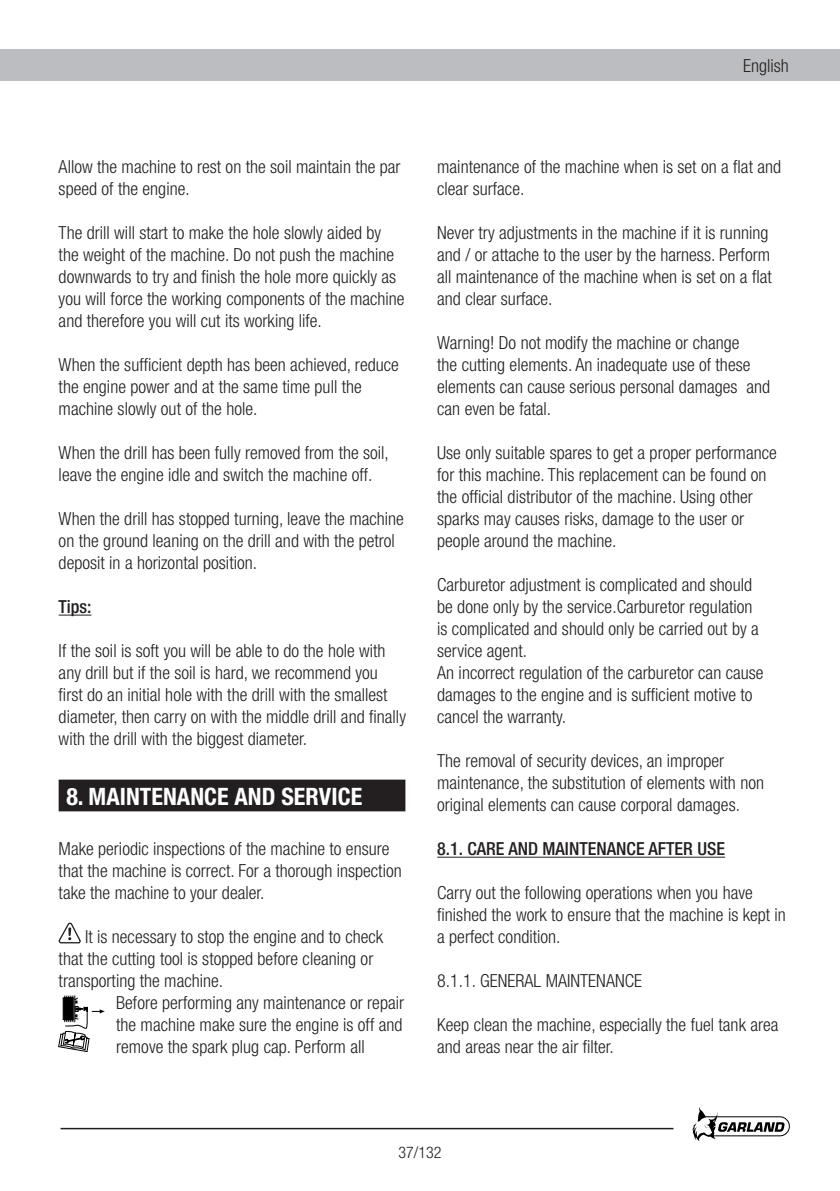
<style>
.page{position:relative;width:840px;height:1191px;background:#fff}
.page>*{position:absolute;margin:0;border:0;box-sizing:border-box;transform-origin:0 0}
.t1{font:700 condensed 24px "Helvetica Neue";color:#fff}
.t2{font:300 condensed 18px/22px "Helvetica Neue";color:#231f20}
.t3{font:500 condensed 18px "Helvetica Neue";color:#231f20}
.t4{font:300 condensed 16px "Helvetica Neue";color:#231f20}
</style>
<div class="page">
<div style="left:0;top:50px;width:839px;height:31px;background:#bcbdc0"></div>
<svg style="left:692px;top:1107px;width:97px;height:34px"></svg>
<hr style="left:60px;top:1127px;width:613px;height:2px;background:#231f20">
<hr style="left:59px;top:614px;width:32px;height:1px;background:#231f20">
<div style="left:60px;top:780px;width:344px;height:30px;background:#231f20"></div>
<div style="left:59px;top:779px;width:346px;height:32px;border:2px solid #231f20"></div>
<svg style="left:58px;top:923px;width:23px;height:21px"></svg>
<svg style="left:58px;top:995px;width:47px;height:57px"></svg>
<div style="left:63px;top:997px;width:10px;height:23px;background:#000;border:1px solid #000"></div>
<hr style="left:437px;top:856px;width:287px;height:1px;background:#231f20">
<p class="t2" style="left:742px;top:55px;width:47px">English</p>
<p class="t2" style="left:59px;top:156px;width:343px">Allow the machine to rest on the soil maintain the par speed of the engine.</p>
<p class="t2" style="left:59px;top:222px;width:347px">The drill will start to make the hole slowly aided by the weight of the machine. Do not push the machine downwards to try and finish the hole more quickly as you will force the working components of the machine and therefore you will cut its working life.</p>
<p class="t2" style="left:59px;top:354px;width:341px">When the sufficient depth has been achieved, reduce the engine power and at the same time pull the machine slowly out of the hole.</p>
<p class="t2" style="left:59px;top:442px;width:331px">When the drill has been fully removed from the soil, leave the engine idle and switch the machine off.</p>
<p class="t2" style="left:59px;top:507px;width:346px">When the drill has stopped turning, leave the machine on the ground leaning on the drill and with the petrol deposit in a horizontal position.</p>
<p class="t3" style="left:59px;top:596px;width:34px">Tips:</p>
<p class="t2" style="left:59px;top:639px;width:349px">If the soil is soft you will be able to do the hole with any drill but if the soil is hard, we recommend you first do an initial hole with the drill with the smallest diameter, then carry on with the middle drill and finally with the drill with the biggest diameter.</p>
<h1 class="t1" style="left:66px;top:781px;width:297px">8. MAINTENANCE AND SERVICE</h1>
<p class="t2" style="left:59px;top:838px;width:344px">Make periodic inspections of the machine to ensure that the machine is correct. For a thorough inspection take the machine to your dealer.</p>
<p class="t2" style="left:59px;top:926px;width:326px;text-indent:26px">It is necessary to stop the engine and to check that the cutting tool is stopped before cleaning or transporting the machine.</p>
<p class="t2" style="left:116px;top:992px;width:289px;text-align:justify">Before performing any maintenance or repair the machine make sure the engine is off and remove the spark plug cap. Perform all</p>
<p class="t2" style="left:437px;top:156px;width:345px">maintenance of the machine when is set on a flat and clear surface.</p>
<p class="t2" style="left:437px;top:222px;width:336px">Never try adjustments in the machine if it is running and / or attache to the user by the harness. Perform all maintenance of the machine when is set on a flat and clear surface.</p>
<p class="t2" style="left:437px;top:332px;width:334px">Warning! Do not modify the machine or change<br>the cutting elements. An inadequate use of these elements can cause serious personal damages and can even be fatal.</p>
<p class="t2" style="left:437px;top:442px;width:341px">Use only suitable spares to get a proper performance for this machine. This replacement can be found on the official distributor of the machine. Using other sparks may causes risks, damage to the user or people around the machine.</p>
<p class="t2" style="left:437px;top:573px;width:327px">Carburetor adjustment is complicated and should be done only by the service.Carburetor regulation is complicated and should only be carried out by a service agent.<br>An incorrect regulation of the carburetor can cause damages to the engine and is sufficient motive to cancel the warranty.</p>
<p class="t2" style="left:437px;top:749px;width:328px">The removal of security devices, an improper maintenance, the substitution of elements with non original elements can cause corporal damages.</p>
<p class="t3" style="left:437px;top:838px;width:289px">8.1. CARE AND MAINTENANCE AFTER USE</p>
<p class="t2" style="left:437px;top:881px;width:350px">Carry out the following operations when you have finished the work to ensure that the machine is kept in a perfect condition.</p>
<p class="t2" style="left:437px;top:969px;width:206px">8.1.1. GENERAL MAINTENANCE</p>
<p class="t2" style="left:437px;top:1013px;width:342px">Keep clean the machine, especially the fuel tank area and areas near the air filter.</p>
<p class="t4" style="left:398px;top:1143px;width:45px">37/132</p>
</div>
